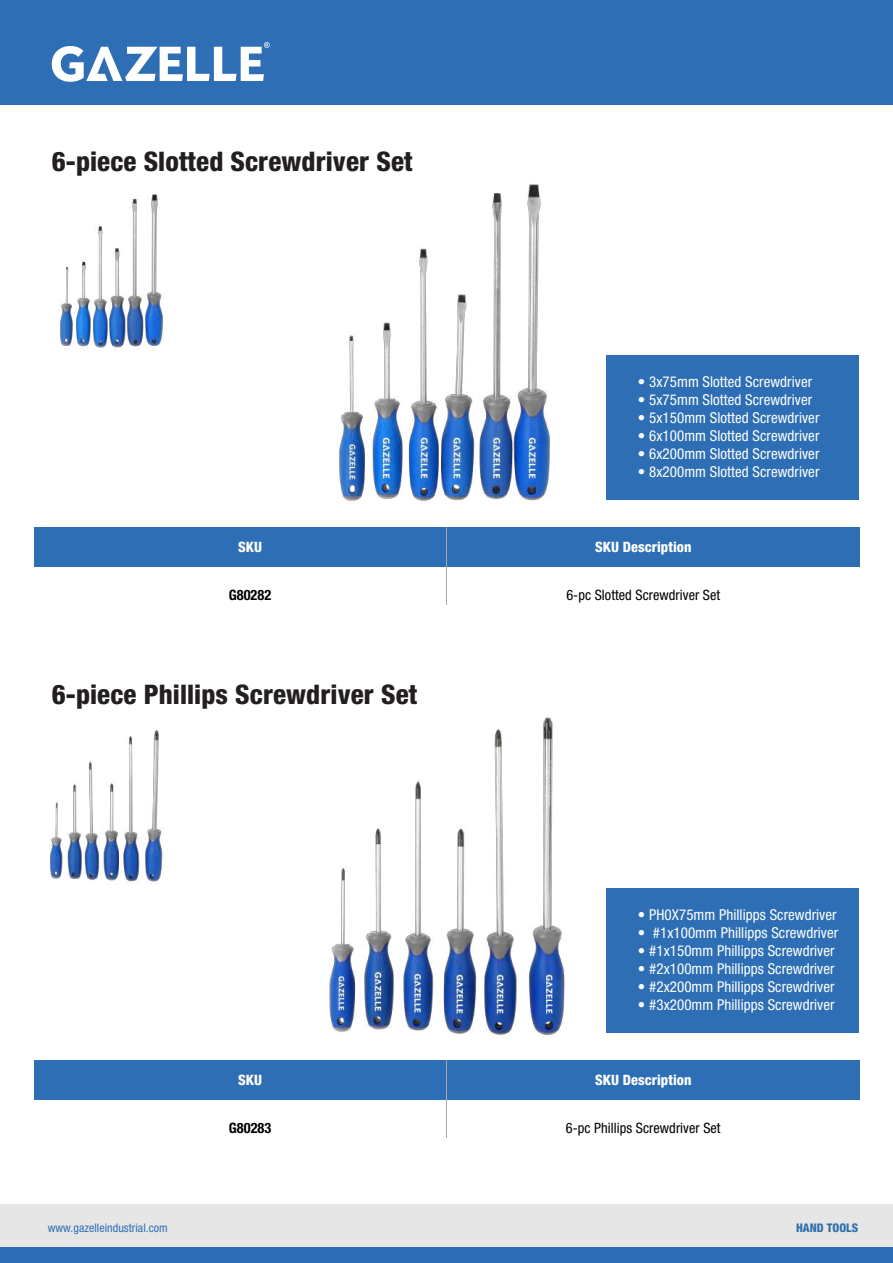
<style>
.page{position:relative;width:893px;height:1263px;background:#fff}
.page>*{position:absolute;margin:0;border:0;box-sizing:border-box;transform-origin:0 0}
.t1{font:800 condensed 27px "Helvetica Neue LT Std";letter-spacing:.005em;color:#231f20}
.t2{font:condensed 15px "Helvetica Neue LT Std";letter-spacing:.005em;color:#fff}
.t3{font:condensed 14.25px "Helvetica Neue LT Std";letter-spacing:.005em;color:#000}
.t4{font:800 condensed 14.25px "Helvetica Neue LT Std";letter-spacing:.005em;color:#fff}
.t5{font:700 condensed 14.25px "Helvetica Neue LT Std";letter-spacing:.005em;color:#000}
.t6{font:condensed 11.85px "Helvetica Neue LT Std";letter-spacing:.005em;color:#2d6eb5}
.t7{font:800 condensed 11.85px "Helvetica Neue LT Std";letter-spacing:.005em;color:#2d6eac}
</style>
<div class="page">
<img style="left:329px;top:717px;width:236px;height:319px">
<div style="left:0;top:1204px;width:893px;height:43px;background:#e7e6e6"></div>
<div style="left:0;top:1247px;width:893px;height:16px;background:#2e6db5"></div>
<div style="left:0;top:0;width:893px;height:105px;background:#2d6eb5"></div>
<svg style="left:52px;top:42px;width:218px;height:40px"></svg>
<img style="left:338px;top:184px;width:212px;height:317px">
<div style="left:34px;top:527px;width:825px;height:40px;background:#2d6eb5"></div>
<hr style="left:446px;top:527px;width:1px;height:78px;background:#a7a9ac">
<div style="left:607px;top:356px;width:252px;height:144px;background:#2d6eb4"></div>
<img style="left:60px;top:194px;width:103px;height:155px">
<div style="left:34px;top:1060px;width:825px;height:40px;background:#2d6eb5"></div>
<hr style="left:446px;top:1060px;width:1px;height:78px;background:#a7a9ac">
<div style="left:607px;top:889px;width:252px;height:144px;background:#2d6eb4"></div>
<img style="left:50px;top:730px;width:113px;height:154px">
<h1 class="t1" style="left:52px;top:144px;width:362px">6-piece Slotted Screwdriver Set</h1>
<p class="t2" style="left:638px;top:373px;width:176px">• 3x75mm Slotted Screwdriver</p>
<p class="t2" style="left:638px;top:391px;width:176px">• 5x75mm Slotted Screwdriver</p>
<p class="t2" style="left:638px;top:409px;width:183px">• 5x150mm Slotted Screwdriver</p>
<p class="t2" style="left:638px;top:427px;width:183px">• 6x100mm Slotted Screwdriver</p>
<p class="t2" style="left:638px;top:445px;width:183px">• 6x200mm Slotted Screwdriver</p>
<p class="t2" style="left:638px;top:463px;width:183px">• 8x200mm Slotted Screwdriver</p>
<p class="t4" style="left:238px;top:538px;width:25px">SKU</p>
<p class="t4" style="left:595px;top:538px;width:98px">SKU Description</p>
<p class="t5" style="left:229px;top:586px;width:44px">G80282</p>
<p class="t3" style="left:566px;top:586px;width:155px">6-pc Slotted Screwdriver Set</p>
<h1 class="t1" style="left:52px;top:677px;width:367px">6-piece Phillips Screwdriver Set</h1>
<p class="t2" style="left:638px;top:906px;width:200px">• PH0X75mm Phillipps Screwdriver</p>
<p class="t2" style="left:638px;top:924px;width:202px">• #1x100mm Phillipps Screwdriver</p>
<p class="t2" style="left:638px;top:942px;width:198px">• #1x150mm Phillipps Screwdriver</p>
<p class="t2" style="left:638px;top:960px;width:198px">• #2x100mm Phillipps Screwdriver</p>
<p class="t2" style="left:638px;top:978px;width:198px">• #2x200mm Phillipps Screwdriver</p>
<p class="t2" style="left:638px;top:996px;width:198px">• #3x200mm Phillipps Screwdriver</p>
<p class="t4" style="left:238px;top:1071px;width:25px">SKU</p>
<p class="t4" style="left:595px;top:1071px;width:98px">SKU Description</p>
<p class="t5" style="left:229px;top:1119px;width:44px">G80283</p>
<p class="t3" style="left:566px;top:1119px;width:156px">6-pc Phillips Screwdriver Set</p>
<p class="t6" style="left:48px;top:1221px;width:122px">www.gazelleindustrial.com</p>
<p class="t7" style="left:796px;top:1221px;width:64px">HAND TOOLS</p>
</div>
